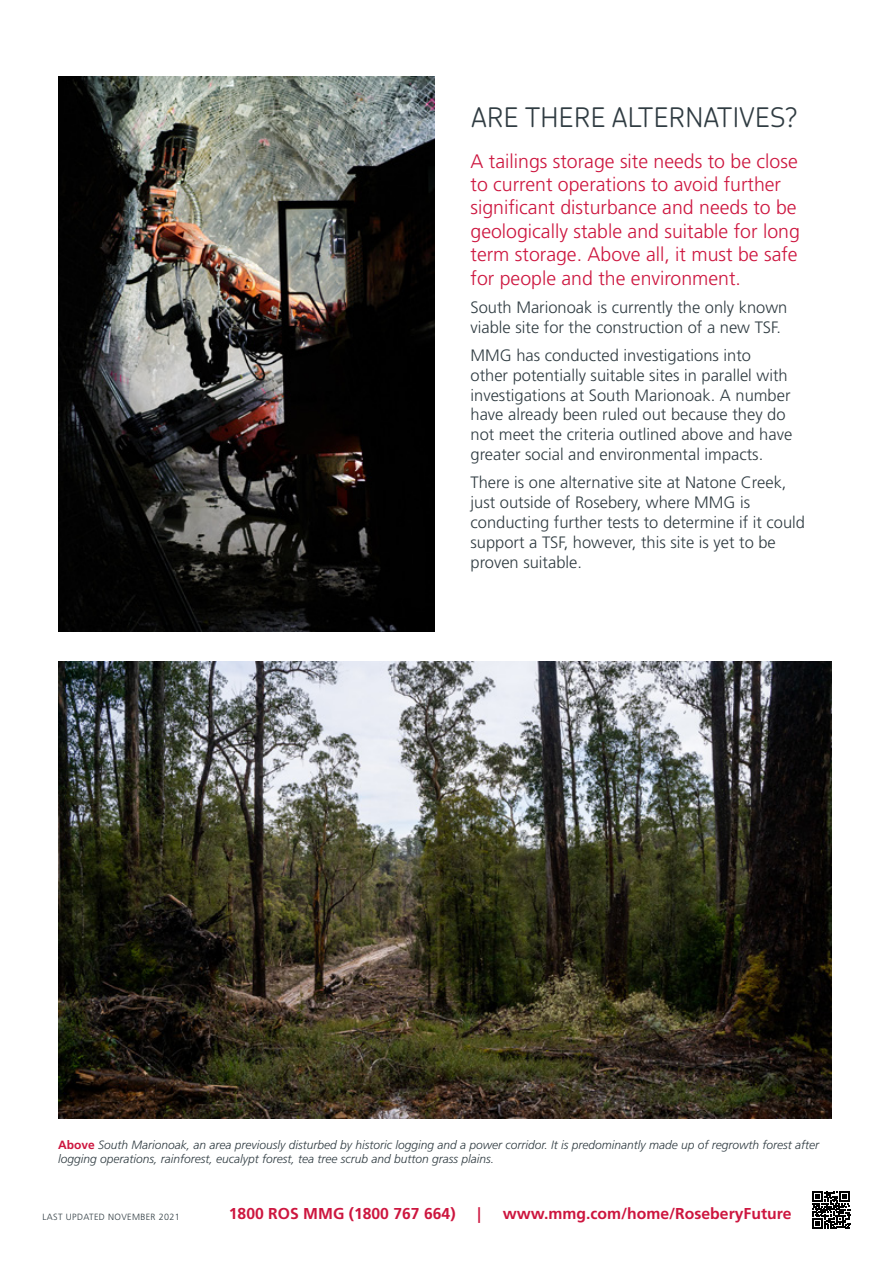
<style>
.page{position:relative;width:893px;height:1263px;background:#fff}
.page>*{position:absolute;margin:0;border:0;box-sizing:border-box;transform-origin:0 0}
.t1{font:300 27px "Chevin Pro";letter-spacing:.015em;color:#303c42}
.t2{font:300 19.5px/23.4px "Frutiger LT Std";color:#cd163f}
.t3{font:300 16.5px/19.8px "Frutiger LT Std";color:#303c42}
.t4{font:700 15.75px "Frutiger LT Std";color:#cd163f}
.t5{font:italic 300 12px/14.4px "Frutiger LT Std";color:#303c42}
.t6{font:300 9px "Frutiger LT Std";letter-spacing:.04em;color:#303c42}
.s1{font-weight:700;font-style:normal;color:#cd163f}
</style>
<div class="page">
<svg style="left:812px;top:1191px;width:38px;height:38px"></svg>
<img style="left:59px;top:77px;width:375px;height:554px">
<img style="left:58px;top:661px;width:774px;height:457px">
<h1 class="t1" style="left:472px;top:99px;width:328px">ARE THERE ALTERNATIVES?</h1>
<p class="t2" style="left:470px;top:149px;width:331px">A tailings storage site needs to be close to current operations to avoid further significant disturbance and needs to be geologically stable and suitable for long term storage. Above all, it must be safe for people and the environment.</p>
<p class="t3" style="left:470px;top:298px;width:318px">South Marionoak is currently the only known viable site for the construction of a new TSF.</p>
<p class="t3" style="left:470px;top:346px;width:323px">MMG has conducted investigations into other potentially suitable sites in parallel with investigations at South Marionoak. A number have already been ruled out because they do not meet the criteria outlined above and have greater social and environmental impacts.</p>
<p class="t3" style="left:470px;top:473px;width:336px">There is one alternative site at Natone Creek, just outside of Rosebery, where MMG is conducting further tests to determine if it could support a TSF, however, this site is yet to be proven suitable.</p>
<p class="t5" style="left:58px;top:1137px;width:763px"><span class="s1">Above</span> South Marionoak, an area previously disturbed by historic logging and a power corridor. It is predominantly made up of regrowth forest after logging operations, rainforest, eucalypt forest, tea tree scrub and button grass plains.</p>
<p class="t6" style="left:43px;top:1211px;width:139px">LAST UPDATED NOVEMBER 2021</p>
<p class="t4" style="left:229px;top:1204px;width:228px">1800 ROS MMG (1800 767 664)</p>
<p class="t4" style="left:477px;top:1204px;width:5px">|</p>
<p class="t4" style="left:503px;top:1204px;width:290px">www.mmg.com/home/RoseberyFuture</p>
</div>
